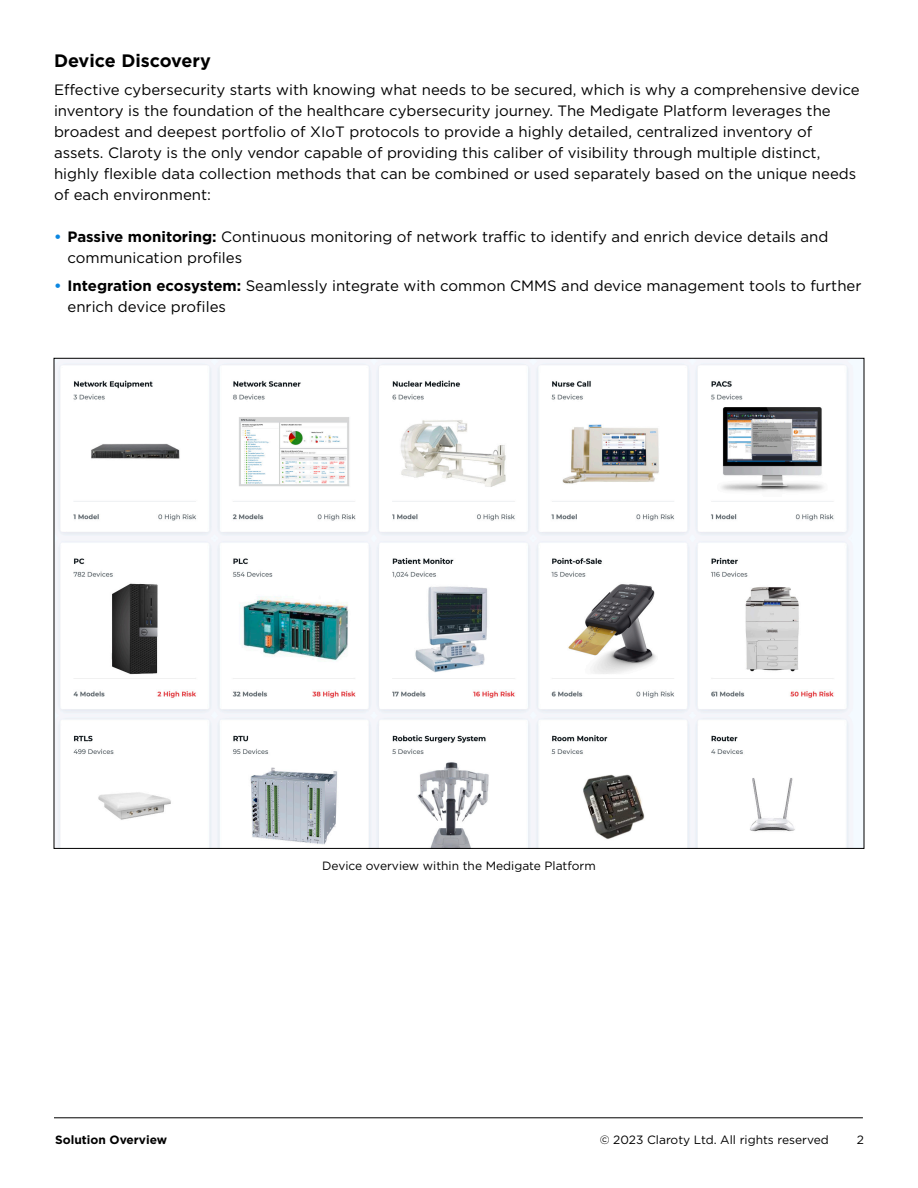
<style>
.page{position:relative;width:918px;height:1188px;background:#fff}
.page>*{position:absolute;margin:0;border:0;box-sizing:border-box;transform-origin:0 0}
.H3_Section_Title{font:700 18px "Gotham";color:#000}
.H3_Section_Title-2{font:15px/21px "Gotham";color:#000}
.Body_Copy{font:12px "Gotham";color:#000}
.t1{font:700 12px "Gotham";color:#000}
.s1{font-weight:700;color:#0b87e1}
.s2{font-weight:700}
</style>
<div class="page">
<hr style="left:54px;top:1118px;width:809px;height:1px;background:#000">
<img style="left:56px;top:360px;width:806px;height:487px">
<p class="H3_Section_Title" style="left:54px;top:50px;width:158px">Device Discovery</p>
<p class="H3_Section_Title-2" style="left:54px;top:79px;width:807px">Effective cybersecurity starts with knowing what needs to be secured, which is why a comprehensive device inventory is the foundation of the healthcare cybersecurity journey. The Medigate Platform leverages the broadest and deepest portfolio of XIoT protocols to provide a highly detailed, centralized inventory of assets. Claroty is the only vendor capable of providing this caliber of visibility through multiple distinct, highly flexible data collection methods that can be combined or used separately based on the unique needs of each environment:</p>
<p class="H3_Section_Title-2" style="left:68px;top:226px;width:763px;text-indent:-14px"><span class="s1">•</span> <span class="s2">Passive monitoring:</span> Continuous monitoring of network traffic to identify and enrich device details and communication profiles</p>
<p class="H3_Section_Title-2" style="left:68px;top:275px;width:796px;text-indent:-14px"><span class="s1">•</span> <span class="s2">Integration ecosystem:</span> Seamlessly integrate with common CMMS and device management tools to further enrich device profiles</p>
<p class="Body_Copy" style="left:322px;top:858px;width:275px">Device overview within the Medigate Platform</p>
<p class="t1" style="left:55px;top:1132px;width:114px">Solution Overview</p>
<p class="Body_Copy" style="left:600px;top:1132px;width:231px">© 2023 Claroty Ltd. All rights reserved</p>
<p class="Body_Copy" style="left:857px;top:1132px;width:9px">2</p>
</div>
